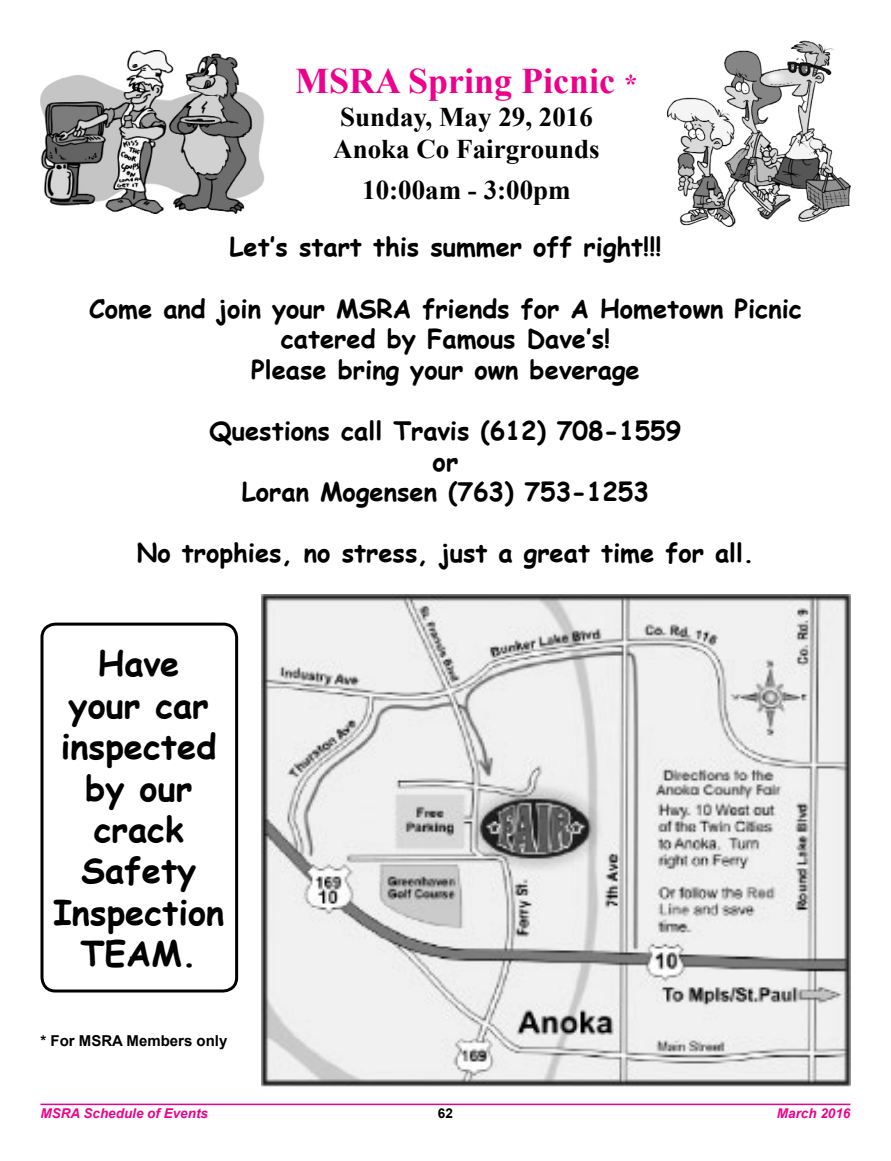
<style>
.page{position:relative;width:891px;height:1161px;background:#fff}
.page>*{position:absolute;margin:0;border:0;box-sizing:border-box;transform-origin:0 0}
.t1{font:700 36px "Times New Roman";color:#ec008c}
.t2{font:700 34.5px/41.4px "Comic Sans MS";color:#000;text-align:center}
.t3{font:700 27px/32.4px "Times New Roman";color:#000}
.t4{font:700 25.5px/30.6px "Comic Sans MS";color:#000;text-align:center}
.t5{font:700 15px "Arial";color:#000}
.t6{font:italic 700 13.5px "Arial";color:#ec008c}
.t7{font:700 13.5px "Arial";color:#000}
.s1{font-size:27px}
</style>
<div class="page">
<hr style="left:40px;top:1104px;width:810px;height:1px;background:#ec008c">
<img style="left:41px;top:50px;width:224px;height:164px">
<div style="left:40px;top:623px;width:198px;height:370px;border:3px solid #000;border-radius:14px"></div>
<img style="left:261px;top:595px;width:589px;height:492px">
<img style="left:668px;top:41px;width:182px;height:186px">
<h1 class="t1" style="left:295px;top:55px;width:344px">MSRA Spring Picnic <span class="s1">*</span></h1>
<p class="t3" style="left:333px;top:100px;width:268px">Sunday, May 29, 2016<br>Anoka Co Fairgrounds</p>
<p class="t3" style="left:362px;top:172px;width:210px">10:00am - 3:00pm</p>
<p class="t4" style="left:230px;top:231px;width:433px">Let’s start this summer off right!!!</p>
<p class="t4" style="left:89px;top:292px;width:714px">Come and join your MSRA friends for A Hometown Picnic catered by Famous Dave’s!<br>Please bring your own beverage</p>
<p class="t4" style="left:209px;top:414px;width:474px">Questions call Travis (612) 708-1559 or<br>Loran Mogensen (763) 753-1253</p>
<p class="t4" style="left:137px;top:537px;width:619px">No trophies, no stress, just a great time for all.</p>
<h2 class="t2" style="left:53px;top:642px;width:173px">Have<br>your car inspected by our crack<br>Safety<br>Inspection<br>TEAM.</h2>
<p class="t5" style="left:40px;top:1030px;width:188px">* For MSRA Members only</p>
<p class="t6" style="left:40px;top:1104px;width:169px">MSRA Schedule of Events</p>
<p class="t7" style="left:438px;top:1104px;width:17px">62</p>
<p class="t6" style="left:777px;top:1104px;width:75px">March 2016</p>
</div>
